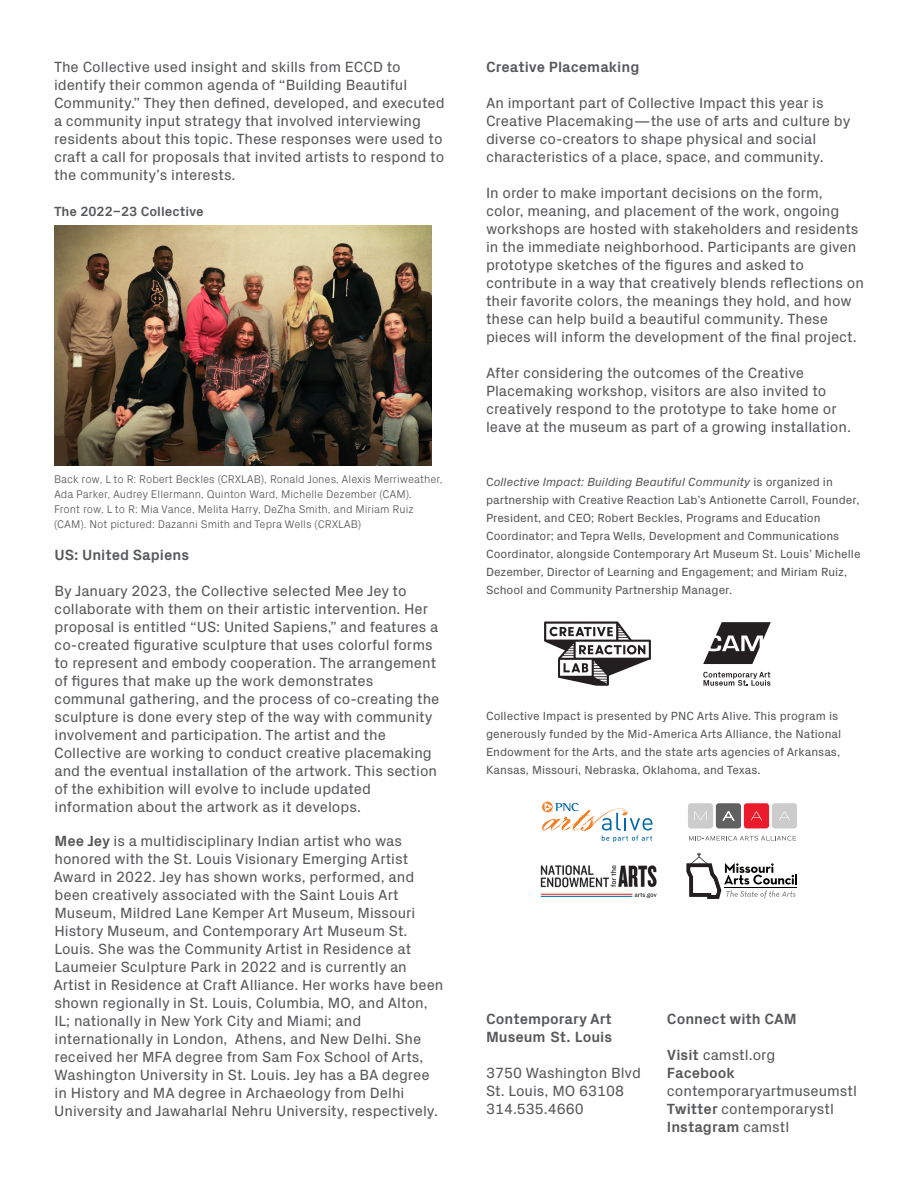
<style>
.page{position:relative;width:918px;height:1188px;background:#fff}
.page>*{position:absolute;margin:0;border:0;box-sizing:border-box;transform-origin:0 0}
.Body{font:15px/18px "Px Grotesk";color:#57585a}
.Body-2{font:700 15px "Px Grotesk";color:#57585a}
.Body-3{font:700 13.5px "Px Grotesk";color:#57585a}
.Body-4{font:12px/18px "Px Grotesk";color:#57585a}
.t1{font:300 11.25px/15px "Px Grotesk";color:#57585a}
.s1{font-weight:700}
.s2{font-style:italic}
.s3{font-weight:400}
</style>
<div class="page">
<svg style="left:686px;top:853px;width:111px;height:46px"></svg>
<svg style="left:542px;top:802px;width:110px;height:40px"></svg>
<svg style="left:689px;top:836px;width:107px;height:5px"></svg>
<div style="left:688px;top:803px;width:25px;height:25px;background:#ccc;border-radius:3px"></div>
<svg style="left:694px;top:811px;width:13px;height:9px"></svg>
<div style="left:716px;top:803px;width:25px;height:25px;background:#616161;border-radius:3px"></div>
<svg style="left:723px;top:811px;width:11px;height:10px"></svg>
<div style="left:744px;top:803px;width:25px;height:25px;background:#ea1c2b;border-radius:3px"></div>
<svg style="left:751px;top:811px;width:11px;height:9px"></svg>
<div style="left:772px;top:803px;width:25px;height:25px;background:#ccc;border-radius:3px"></div>
<svg style="left:779px;top:811px;width:11px;height:9px"></svg>
<img style="left:540px;top:865px;width:117px;height:34px">
<svg style="left:544px;top:621px;width:107px;height:65px"></svg>
<svg style="left:703px;top:622px;width:68px;height:42px"></svg>
<svg style="left:703px;top:672px;width:67px;height:14px"></svg>
<img style="left:55px;top:225px;width:377px;height:240px">
<p class="Body" style="left:54px;top:57px;width:392px">The Collective used insight and skills from ECCD to identify their common agenda of “Building Beautiful Community.” They then defined, developed, and executed a community input strategy that involved interviewing residents about this topic. These responses were used to craft a call for proposals that invited artists to respond to the community’s interests.</p>
<p class="Body-3" style="left:54px;top:202px;width:151px">The 2022–23 Collective</p>
<p class="t1" style="left:54px;top:470px;width:390px">Back row, L to R: Robert Beckles (CRXLAB), Ronald Jones, Alexis Merriweather,<br>Ada Parker, Audrey Ellermann, Quinton Ward, Michelle Dezember (CAM).</p>
<p class="t1" style="left:54px;top:500px;width:361px">Front row, L to R: Mia Vance, Melita Harry, DeZha Smith, and Miriam Ruiz (CAM). Not pictured: Dazanni Smith and Tepra Wells (CRXLAB)</p>
<p class="Body-2" style="left:54px;top:544px;width:136px">US: United Sapiens</p>
<p class="Body" style="left:54px;top:580px;width:387px">By January 2023, the Collective selected Mee Jey to collaborate with them on their artistic intervention. Her proposal is entitled “US: United Sapiens,” and features a co-created figurative sculpture that uses colorful forms to represent and embody cooperation. The arrangement of figures that make up the work demonstrates communal gathering, and the process of co-creating the sculpture is done every step of the way with community involvement and participation. The artist and the Collective are working to conduct creative placemaking and the eventual installation of the artwork. This section of the exhibition will evolve to include updated information about the artwork as it develops.</p>
<p class="Body" style="left:53px;top:831px;width:391px"><span class="s1">Mee Jey</span> is a multidisciplinary Indian artist who was honored with the St. Louis Visionary Emerging Artist Award in 2022. Jey has shown works, performed, and been creatively associated with the Saint Louis Art Museum, Mildred Lane Kemper Art Museum, Missouri History Museum, and Contemporary Art Museum St.<br>Louis. She was the Community Artist in Residence at Laumeier Sculpture Park in 2022 and is currently an Artist in Residence at Craft Alliance. Her works have been shown regionally in St. Louis, Columbia, MO, and Alton, IL; nationally in New York City and Miami; and internationally in London, Athens, and New Delhi. She received her MFA degree from Sam Fox School of Arts, Washington University in St. Louis. Jey has a BA degree in History and MA degree in Archaeology from Delhi University and Jawaharlal Nehru University, respectively.</p>
<p class="Body-2" style="left:486px;top:56px;width:155px">Creative Placemaking</p>
<p class="Body" style="left:486px;top:93px;width:366px">An important part of Collective Impact this year is Creative Placemaking—the use of arts and culture by diverse co-creators to shape physical and social characteristics of a place, space, and community.</p>
<p class="Body" style="left:486px;top:183px;width:380px">In order to make important decisions on the form, color, meaning, and placement of the work, ongoing workshops are hosted with stakeholders and residents in the immediate neighborhood. Participants are given prototype sketches of the figures and asked to contribute in a way that creatively blends reflections on their favorite colors, the meanings they hold, and how these can help build a beautiful community. These pieces will inform the development of the final project.</p>
<p class="Body" style="left:486px;top:363px;width:366px">After considering the outcomes of the Creative Placemaking workshop, visitors are also invited to creatively respond to the prototype to take home or leave at the museum as part of a growing installation.</p>
<p class="Body-4" style="left:486px;top:472px;width:376px">C<span class="s2">ollective Impact: Building Beautiful Community</span> is organized in partnership with Creative Reaction Lab’s Antionette Carroll, Founder, President, and CEO; Robert Beckles, Programs and Education Coordinator; and Tepra Wells, Development and Communications Coordinator, alongside Contemporary Art Museum St. Louis’ Michelle Dezember, Director of Learning and Engagement; and Miriam Ruiz, School and Community Partnership Manager.</p>
<p class="Body-4" style="left:486px;top:706px;width:357px">Collective Impact is presented by PNC Arts Alive. This program is generously funded by the Mid-America Arts Alliance, the National Endowment for the Arts, and the state arts agencies of Arkansas, Kansas, Missouri, Nebraska, Oklahoma, and Texas.</p>
<p class="Body-2" style="left:486px;top:1008px;width:127px">Contemporary Art</p>
<p class="Body-2" style="left:486px;top:1026px;width:128px">Museum St. Louis</p>
<p class="Body" style="left:486px;top:1063px;width:157px">3750 Washington Blvd<br>St. Louis, MO 63108</p>
<p class="Body" style="left:486px;top:1099px;width:99px">314.535.4660</p>
<p class="Body-2" style="left:667px;top:1008px;width:131px">Connect with CAM</p>
<p class="Body" style="left:667px;top:1045px;width:110px"><span class="s1">Visit</span> camstl.org</p>
<p class="Body" style="left:667px;top:1063px;width:192px"><span class="s1">Facebook </span>contemporaryartmuseumstl</p>
<p class="Body" style="left:667px;top:1099px;width:169px"><span class="s1">Twitter</span> contemporarystl</p>
<p class="Body-2" style="left:667px;top:1116px;width:124px">Instagram <span class="s3">camstl</span></p>
</div>
